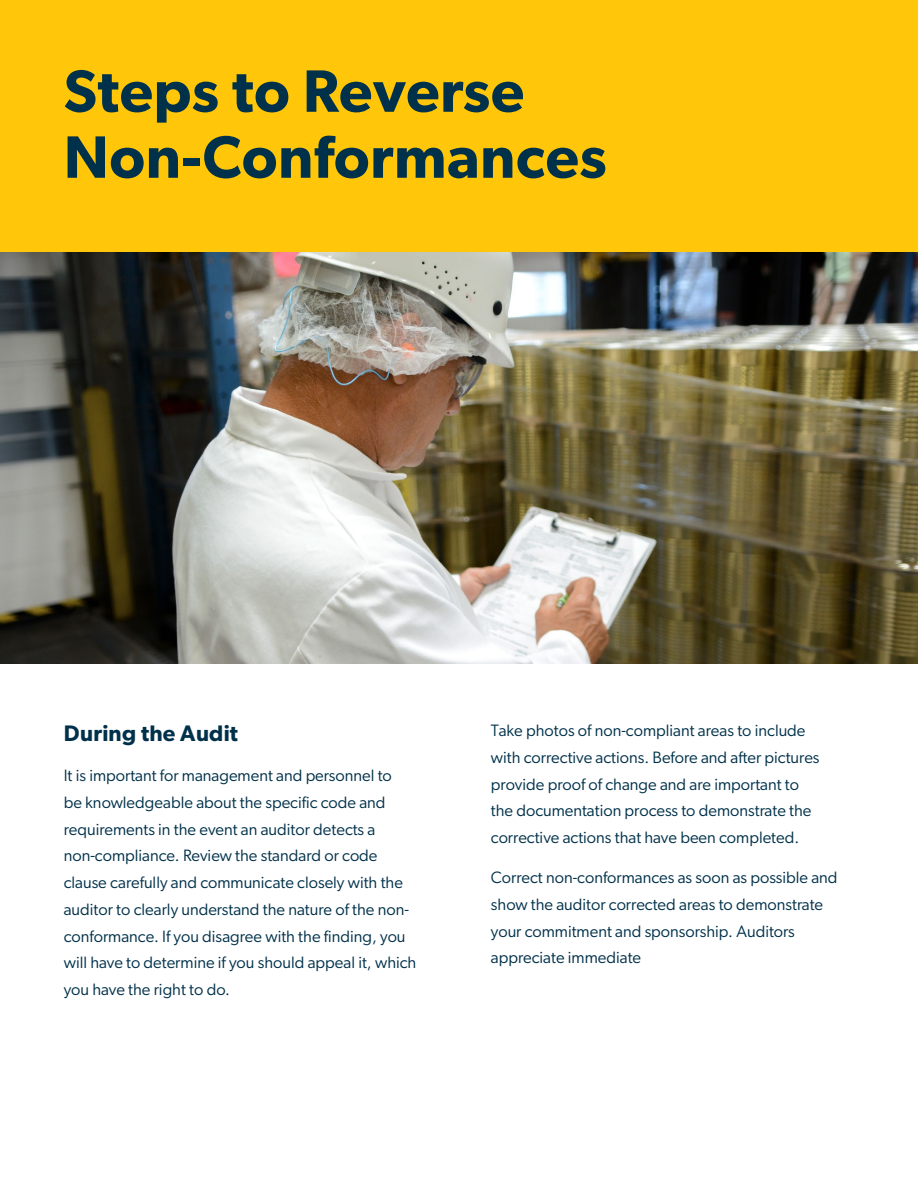
<style>
.page{position:relative;width:918px;height:1188px;background:#fff}
.page>*{position:absolute;margin:0;border:0;box-sizing:border-box;transform-origin:0 0}
.t1{font:600 60px/66px "Gibson";letter-spacing:.01em;color:#00314a}
.t2{font:600 22.5px "Gibson";letter-spacing:.01em;color:#00314a}
.t3{font:16.5px/26.7px "Gibson";color:#00314a}
</style>
<div class="page">
<div style="left:0;top:0;width:918px;height:253px;background:#ffc60a"></div>
<img style="left:0;top:253px;width:918px;height:410px">
<h1 class="t1" style="left:64px;top:57px;width:544px">Steps to Reverse<br>Non-Conformances</h1>
<h2 class="t2" style="left:64px;top:720px;width:176px">During the Audit</h2>
<p class="t3" style="left:64px;top:762px;width:354px">It is important for management and personnel to<br>be knowledgeable about the specific code and requirements in the event an auditor detects a non-compliance. Review the standard or code clause carefully and communicate closely with the auditor to clearly understand the nature of the non&shy;conformance. If you disagree with the finding, you will have to determine if you should appeal it, which you have the right to do.</p>
<p class="t3" style="left:491px;top:717px;width:330px">Take photos of non-compliant areas to include with corrective actions. Before and after pictures provide proof of change and are important to the documentation process to demonstrate the corrective actions that have been completed.</p>
<p class="t3" style="left:491px;top:864px;width:348px">Correct non-conformances as soon as possible and show the auditor corrected areas to demonstrate your commitment and sponsorship. Auditors appreciate immediate</p>
</div>
